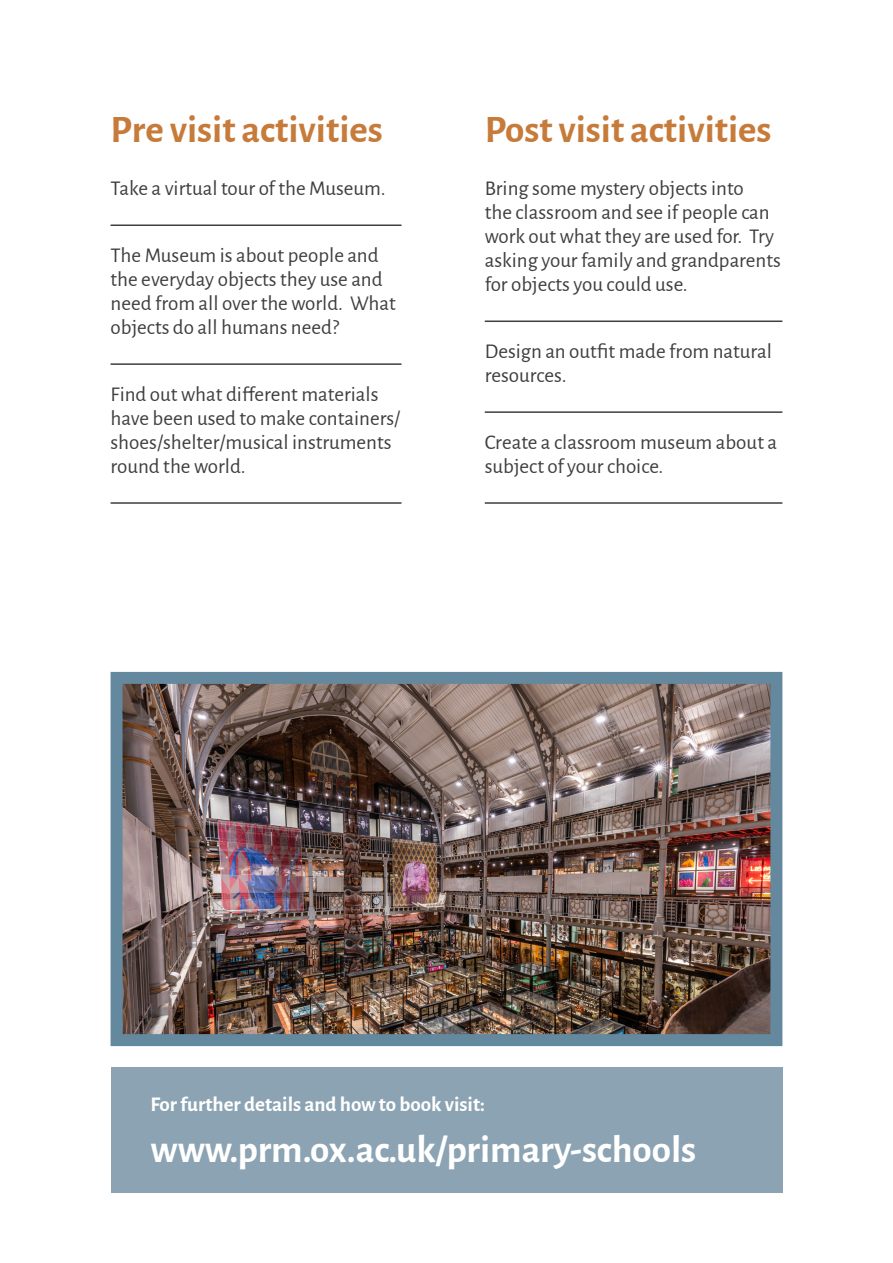
<style>
.page{position:relative;width:893px;height:1263px;background:#fff}
.page>*{position:absolute;margin:0;border:0;box-sizing:border-box;transform-origin:0 0}
.Subtitle{font:700 39px "Alegreya Sans";color:#c77b3a}
.Body_Text_14pt{font:700 39px "Alegreya Sans";color:#fff}
.Body_Text_12pt{font:21px/24px "Alegreya Sans";color:#3e3e3f}
.Body_Text_14pt-2{font:700 21px "Alegreya Sans";color:#fff}
</style>
<div class="page">
<div style="left:111px;top:1067px;width:671px;height:126px;background:#8ba3b3"></div>
<img style="left:124px;top:685px;width:645px;height:348px">
<div style="left:111px;top:672px;width:671px;height:374px;border:12px solid #64889d"></div>
<hr style="left:111px;top:224px;width:290px;height:2px;background:#3e3e3f">
<hr style="left:111px;top:363px;width:290px;height:2px;background:#3e3e3f">
<hr style="left:111px;top:502px;width:290px;height:2px;background:#3e3e3f">
<hr style="left:485px;top:320px;width:297px;height:2px;background:#3e3e3f">
<hr style="left:485px;top:411px;width:297px;height:2px;background:#3e3e3f">
<hr style="left:485px;top:502px;width:297px;height:2px;background:#3e3e3f">
<p class="Subtitle" style="left:111px;top:100px;width:274px">Pre visit activities</p>
<p class="Body_Text_12pt" style="left:111px;top:175px;width:277px">Take a virtual tour of the Museum.</p>
<p class="Body_Text_12pt" style="left:111px;top:242px;width:287px">The Museum is about people and the everyday objects they use and need from all over the world. What objects do all humans need?</p>
<p class="Body_Text_12pt" style="left:111px;top:381px;width:291px">Find out what different materials have been used to make containers/ shoes/shelter/musical instruments round the world.</p>
<p class="Subtitle" style="left:485px;top:100px;width:288px">Post visit activities</p>
<p class="Body_Text_12pt" style="left:485px;top:175px;width:298px">Bring some mystery objects into<br>the classroom and see if people can work out what they are used for. Try asking your family and grandparents for objects you could use.</p>
<p class="Body_Text_12pt" style="left:485px;top:338px;width:289px">Design an outfit made from natural resources.</p>
<p class="Body_Text_12pt" style="left:485px;top:429px;width:294px">Create a classroom museum about a subject of your choice.</p>
<p class="Body_Text_14pt-2" style="left:151px;top:1088px;width:336px">For further details and how to book visit:</p>
<p class="Body_Text_14pt" style="left:151px;top:1121px;width:547px">www.prm.ox.ac.uk/primary-schools</p>
</div>
